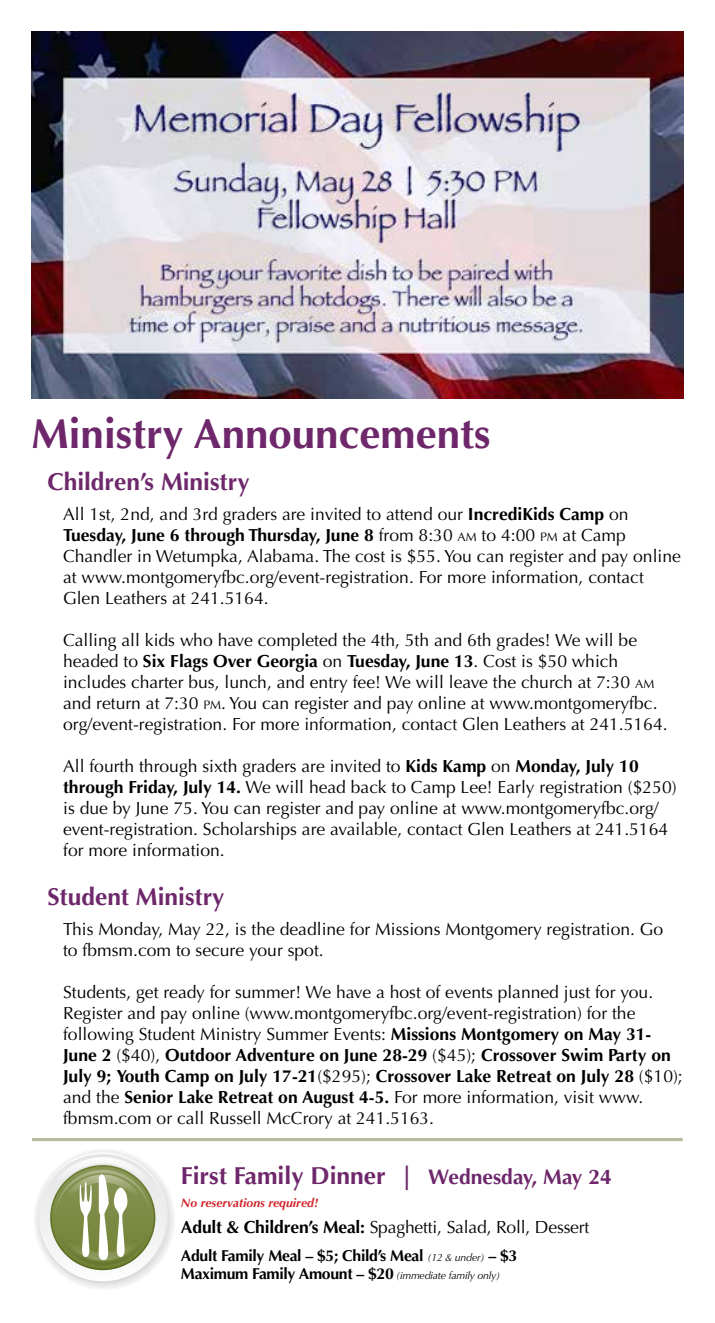
<style>
.page{position:relative;width:715px;height:1323px;background:#fff}
.page>*{position:absolute;margin:0;border:0;box-sizing:border-box;transform-origin:0 0}
.t1{font:700 42px "Optima";color:#6d276a}
.t2{font:700 24.68px "Optima";color:#6d276a}
.t3{font:700 24.5px "Optima";color:#6d276a}
.t4{font:17.5px/21px "Optima";color:#000}
.t5{font:700 15.75px/17.5px "Optima";letter-spacing:-.02em;color:#000}
.t6{font:italic 700 12.25px "Optima";color:#d2232a}
.s1{font-weight:700}
.s2{font-size:12.25px}
.s3{font-size:21px}
.s4{font-weight:400;font-style:italic;font-size:10.5px}
</style>
<div class="page">
<div style="left:33px;top:1148px;width:142px;height:142px;background:#faf9f9;border-radius:50%"></div>
<div style="left:35px;top:1150px;width:139px;height:139px;background:#ededec;border-radius:50%"></div>
<svg style="left:37px;top:1152px;width:131px;height:131px"></svg>
<svg style="left:39px;top:1154px;width:127px;height:127px"></svg>
<svg style="left:52px;top:1167px;width:102px;height:102px"></svg>
<svg style="left:55px;top:1157px;width:95px;height:108px"></svg>
<hr style="left:32px;top:1138px;width:650px;height:3px;background:#b8bc9b">
<img style="left:32px;top:32px;width:650px;height:367px">
<h1 class="t1" style="left:32px;top:410px;width:460px">Ministry Announcements</h1>
<h3 class="t3" style="left:47px;top:468px;width:204px">Children’s Ministry</h3>
<p class="t4" style="left:63px;top:504px;width:618px">All 1st, 2nd, and 3rd graders are invited to attend our <span class="s1">IncrediKids Camp</span> on <span class="s1">Tuesday, June 6 through Thursday, June 8</span> from 8:30 <span class="s2">AM</span> to 4:00 <span class="s2">PM</span> at Camp Chandler in Wetumpka, Alabama. The cost is $55. You can register and pay online at www.montgomeryfbc.org/event-registration. For more information, contact Glen Leathers at 241.5164.</p>
<p class="t4" style="left:63px;top:630px;width:605px">Calling all kids who have completed the 4th, 5th and 6th grades! We will be headed to <span class="s1">Six Flags Over Georgia</span> on <span class="s1">Tuesday, June 13</span>. Cost is $50 which includes charter bus, lunch, and entry fee! We will leave the church at 7:30 <span class="s2">AM </span>and return at 7:30 <span class="s2">PM</span>. You can register and pay online at www.montgomeryfbc. org/event-registration. For more information, contact Glen Leathers at 241.5164.</p>
<p class="t4" style="left:63px;top:756px;width:614px">All fourth through sixth graders are invited to <span class="s1">Kids Kamp</span> on <span class="s1">Monday, July 10 through Friday, July 14.</span> We will head back to Camp Lee! Early registration ($250) is due by June 75. You can register and pay online at www.montgomeryfbc.org/ event-registration. Scholarships are available, contact Glen Leathers at 241.5164 for more information.</p>
<h3 class="t3" style="left:47px;top:882px;width:178px">Student Ministry</h3>
<p class="t4" style="left:63px;top:919px;width:601px">This Monday, May 22, is the deadline for Missions Montgomery registration. Go to fbmsm.com to secure your spot.</p>
<p class="t4" style="left:63px;top:982px;width:620px">Students, get ready for summer! We have a host of events planned just for you.<br>Register and pay online (www.montgomeryfbc.org/event-registration) for the following Student Ministry Summer Events: <span class="s1">Missions Montgomery on May 31- June 2</span> ($40), <span class="s1">Outdoor Adventure on June 28-29</span> ($45); <span class="s1">Crossover Swim Party on July 9; Youth Camp on July 17-21</span>($295); <span class="s1">Crossover Lake Retreat on July 28</span> ($10); and the <span class="s1">Senior Lake Retreat on August 4-5.</span> For more information, visit www. fbmsm.com or call Russell McCrory at 241.5163.</p>
<h2 class="t2" style="left:181px;top:1162px;width:432px">First Family Dinner | <span class="s3">Wednesday, May 24</span></h2>
<p class="t6" style="left:181px;top:1196px;width:139px">No reservations required!</p>
<p class="t4" style="left:181px;top:1217px;width:409px"><span class="s1">Adult &amp; Children’s Meal:</span> Spaghetti, Salad, Roll, Dessert</p>
<p class="t5" style="left:181px;top:1248px;width:338px">Adult Family Meal – $5; Child’s Meal <span class="s4">(12 &amp; under)</span> – $3<br>Maximum Family Amount – $20 <span class="s4">(immediate family only)</span></p>
</div>
